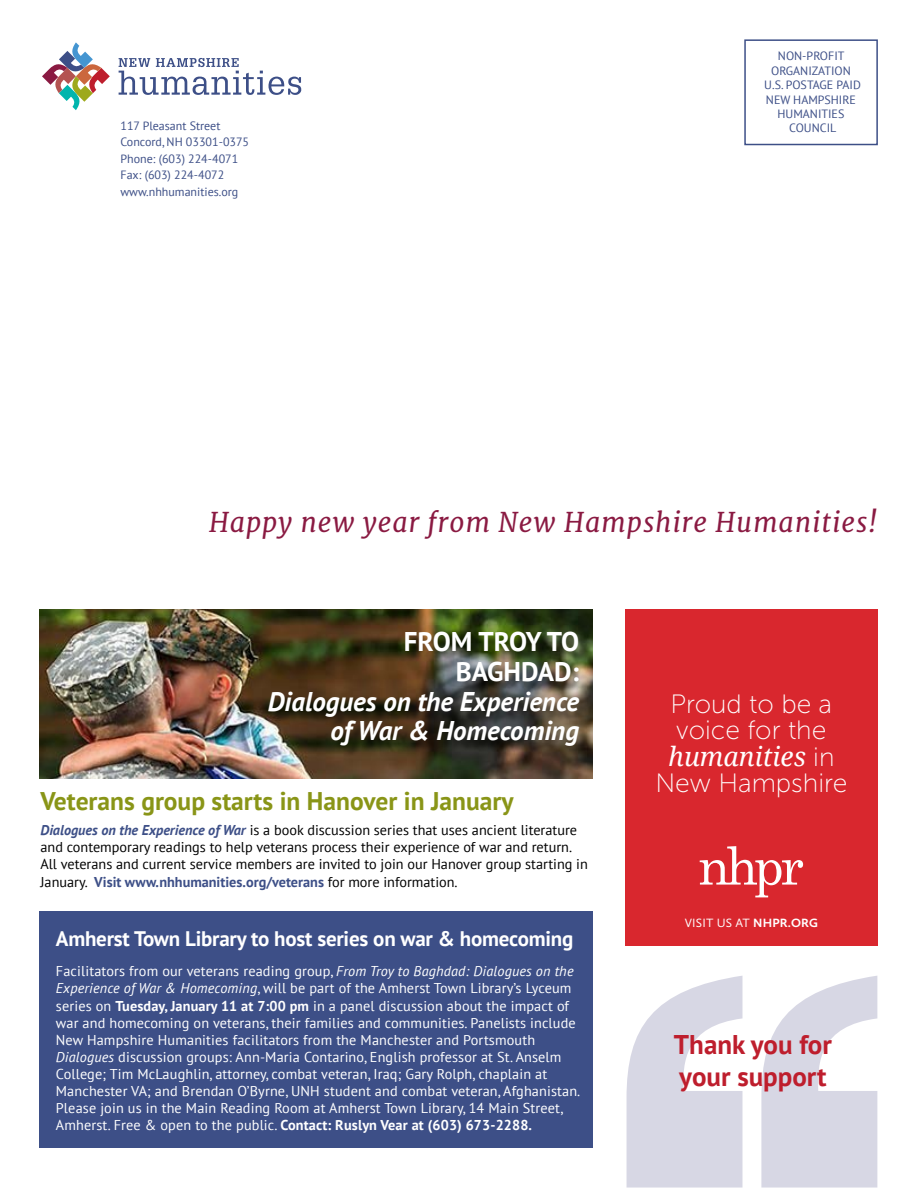
<style>
.page{position:relative;width:918px;height:1188px;background:#fff}
.page>*{position:absolute;margin:0;border:0;box-sizing:border-box;transform-origin:0 0}
.t1{font:italic 700 27px/28.5px "PT Sans";color:#fff;text-align:right}
.t2{font:italic 27px "Merriweather";letter-spacing:.03em;color:#8a1a42}
.t3{font:700 27px/32.4px "PT Sans";color:#be1e2d}
.t4{font:700 27px/30px "PT Sans";color:#fff;text-align:right}
.t5{font:26.4px/26.4px "Museo Sans 100";color:#fff}
.t6{font:italic 26.4px "Noto Serif";color:#fff}
.t7{font:700 25.5px "PT Sans";color:#899517}
.t8{font:700 21px "PT Sans";letter-spacing:-.01em;color:#fff}
.t9{font:14.25px/17.1px "PT Sans";letter-spacing:.01em;color:#fff}
.t10{font:14.25px/17.1px "PT Sans";color:#000}
.t11{font:12.45px "Calluna Sans";letter-spacing:.015em;color:#fff}
.t12{font:12px/14.4px "PT Sans";color:#3d4f87}
.s1{font-family:"Museo Sans 100";font-style:normal}
.s2{font-weight:700;font-style:italic;color:#3d4f87}
.s3{font-weight:700;color:#3d4f87}
.s4{font-style:italic}
.s5{font-weight:700}
</style>
<div class="page">
<div style="left:744px;top:39px;width:134px;height:106px;border:2px solid #3d4f87"></div>
<svg style="left:42px;top:42px;width:68px;height:68px"></svg>
<svg style="left:119px;top:58px;width:182px;height:37px"></svg>
<img style="left:39px;top:609px;width:553px;height:170px">
<div style="left:271px;top:634px;width:321px;height:123px;background:#000;opacity:.5"></div>
<div style="left:39px;top:911px;width:553px;height:237px;background:#3d4f87"></div>
<div style="left:625px;top:609px;width:253px;height:336px;background:#d9272e"></div>
<svg style="left:700px;top:846px;width:103px;height:51px"></svg>
<svg style="left:627px;top:976px;width:116px;height:212px"></svg>
<svg style="left:761px;top:976px;width:116px;height:212px"></svg>
<p class="t12" style="left:121px;top:117px;width:130px;line-height:16.5px">117 Pleasant Street<br>Concord, NH 03301-0375<br>Phone: (603) 224-4071<br>Fax: (603) 224-4072 www.nhhumanities.org</p>
<p class="t12" style="left:764px;top:49px;width:98px;text-align:center">NON-PROFIT<br>ORGANIZATION<br>U.S. POSTAGE PAID<br>NEW HAMPSHIRE<br>HUMANITIES<br>COUNCIL</p>
<h1 class="t2" style="left:209px;top:506px;width:670px">Happy new year from New Hampshire Humanities!</h1>
<h1 class="t4" style="left:404px;top:626px;width:177px">FROM TROY TO<br>BAGHDAD:</h1>
<h1 class="t1" style="left:268px;top:687px;width:313px">Dialogues on the Experience of War &amp; Homecoming</h1>
<h2 class="t5" style="left:671px;top:691px;width:163px">Proud to be a voice for the</h2>
<h2 class="t6" style="left:668px;top:738px;width:168px">humanities <span class="s1">in</span></h2>
<h2 class="t5" style="left:655px;top:770px;width:193px">New Hampshire</h2>
<h3 class="t7" style="left:40px;top:785px;width:475px">Veterans group starts in Hanover in January</h3>
<p class="t10" style="left:40px;top:821px;width:549px"><span class="s2">Dialogues on the Experience of War</span> is a book discussion series that uses ancient literature and contemporary readings to help veterans process their experience of war and return.<br>All veterans and current service members are invited to join our Hanover group starting in January. <span class="s3">Visit www.nhhumanities.org/veterans</span> for more information.</p>
<h3 class="t8" style="left:56px;top:924px;width:519px">Amherst Town Library to host series on war &amp; homecoming</h3>
<p class="t9" style="left:56px;top:963px;width:526px">Facilitators from our veterans reading group, <span class="s4">From Troy to Baghdad: Dialogues on the Experience of War &amp; Homecoming</span>, will be part of the Amherst Town Library’s Lyceum series on <span class="s5">Tuesday, January 11 at 7:00 pm</span> in a panel discussion about the impact of war and homecoming on veterans, their families and communities. Panelists include New Hampshire Humanities facilitators from the Manchester and Portsmouth <span class="s4">Dialogues</span> discussion groups: Ann-Maria Contarino, English professor at St. Anselm College; Tim McLaughlin, attorney, combat veteran, Iraq; Gary Rolph, chaplain at Manchester VA; and Brendan O’Byrne, UNH student and combat veteran, Afghanistan.<br>Please join us in the Main Reading Room at Amherst Town Library, 14 Main Street, Amherst. Free &amp; open to the public. <span class="s5">Contact: Ruslyn Vear at (603) 673-2288.</span></p>
<p class="t11" style="left:685px;top:915px;width:135px">VISIT US AT <span class="s5">NHPR.ORG</span></p>
<h1 class="t3" style="left:674px;top:1028px;width:159px">Thank you for your support</h1>
</div>
